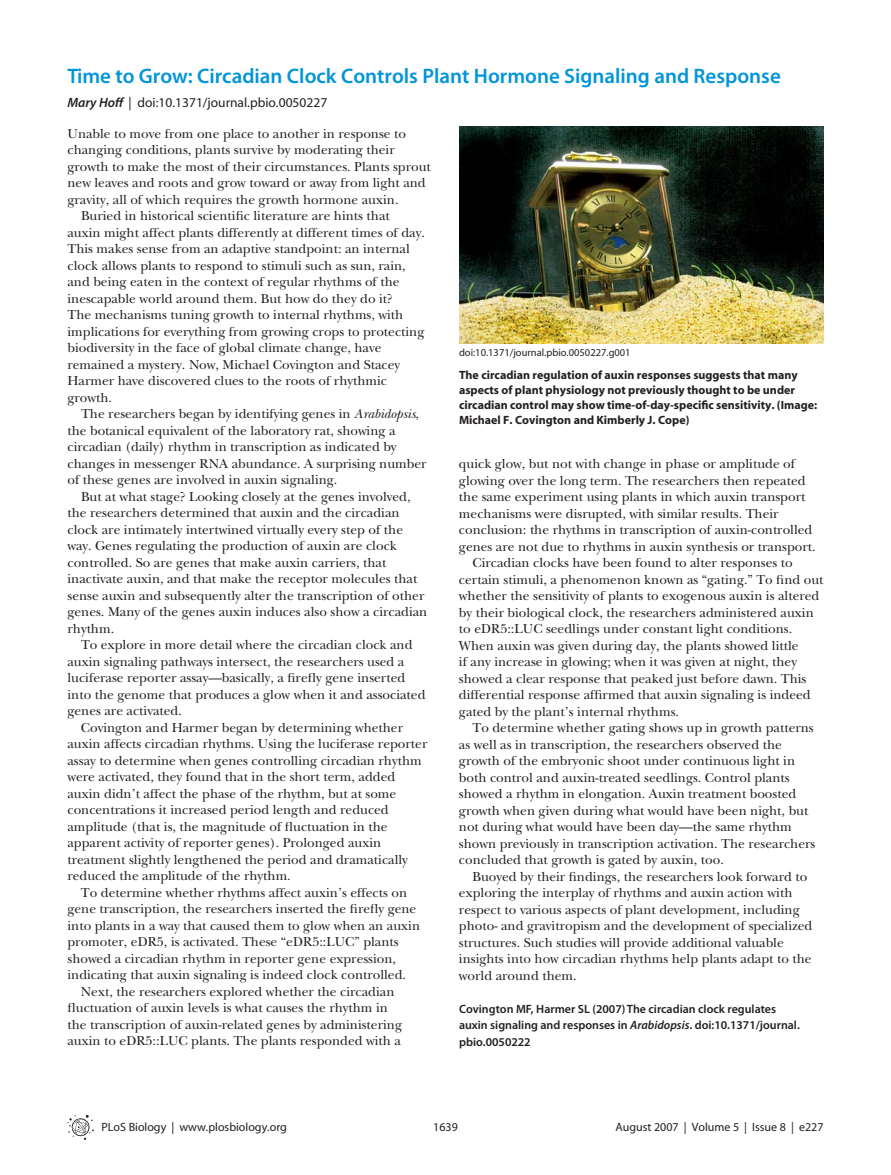
<style>
.page{position:relative;width:891px;height:1175px;background:#fff}
.page>*{position:absolute;margin:0;border:0;box-sizing:border-box;transform-origin:0 0}
.t1{font:600 21px "P Lo S Sans";color:#0095d9}
.t2{font:500 13.5px "PLB Iserif";color:#231f20}
.t3{font:13.5px "P Lo S Sans";color:#231f20}
.t4{font:700 12px/15px "P Lo S Sans";color:#231f20}
.t5{font:600 12px/16.5px "P Lo S Sans";color:#231f20}
.t6{font:12px "P Lo S Sans";color:#231f20}
.t7{font:10.5px "P Lo S Sans";color:#231f20}
.s1{font-weight:600;font-style:italic}
.s2{font-style:italic}
</style>
<div class="page">
<svg style="left:68px;top:1115px;width:26px;height:24px"></svg>
<img style="left:459px;top:127px;width:365px;height:217px">
<h1 class="t1" style="left:68px;top:68px;width:715px">Time to Grow: Circadian Clock Controls Plant Hormone Signaling and Response</h1>
<p class="t3" style="left:68px;top:97px;width:261px"><span class="s1">Mary Hoff</span> | doi:10.1371/journal.pbio.0050227</p>
<p class="t2" style="left:68px;top:127px;width:340px">Unable to move from one place to another in response to</p>
<p class="t2" style="left:68px;top:144px;width:329px">changing conditions, plants survive by moderating their</p>
<p class="t2" style="left:68px;top:160px;width:365px">growth to make the most of their circumstances. Plants sprout</p>
<p class="t2" style="left:68px;top:177px;width:360px">new leaves and roots and grow toward or away from light and</p>
<p class="t2" style="left:68px;top:193px;width:333px">gravity, all of which requires the growth hormone auxin.</p>
<p class="t2" style="left:81px;top:210px;width:310px">Buried in historical scientific literature are hints that</p>
<p class="t2" style="left:68px;top:226px;width:359px">auxin might affect plants differently at different times of day.</p>
<p class="t2" style="left:68px;top:243px;width:344px">This makes sense from an adaptive standpoint: an internal</p>
<p class="t2" style="left:68px;top:259px;width:340px">clock allows plants to respond to stimuli such as sun, rain,</p>
<p class="t2" style="left:68px;top:276px;width:334px">and being eaten in the context of regular rhythms of the</p>
<p class="t2" style="left:68px;top:292px;width:327px">inescapable world around them. But how do they do it?</p>
<p class="t2" style="left:68px;top:309px;width:337px">The mechanisms tuning growth to internal rhythms, with</p>
<p class="t2" style="left:68px;top:325px;width:358px">implications for everything from growing crops to protecting</p>
<p class="t2" style="left:68px;top:342px;width:316px">biodiversity in the face of global climate change, have</p>
<p class="t2" style="left:68px;top:358px;width:334px">remained a mystery. Now, Michael Covington and Stacey</p>
<p class="t2" style="left:68px;top:375px;width:321px">Harmer have discovered clues to the roots of rhythmic</p>
<p class="t2" style="left:68px;top:391px;width:46px">growth.</p>
<p class="t2" style="left:81px;top:408px;width:340px">The researchers began by identifying genes in <span class="s2">Arabidopsis</span>,</p>
<p class="t2" style="left:68px;top:424px;width:330px">the botanical equivalent of the laboratory rat, showing a</p>
<p class="t2" style="left:68px;top:441px;width:331px">circadian (daily) rhythm in transcription as indicated by</p>
<p class="t2" style="left:68px;top:457px;width:361px">changes in messenger RNA abundance. A surprising number</p>
<p class="t2" style="left:68px;top:474px;width:272px">of these genes are involved in auxin signaling.</p>
<p class="t2" style="left:81px;top:490px;width:331px">But at what stage? Looking closely at the genes involved,</p>
<p class="t2" style="left:68px;top:507px;width:334px">the researchers determined that auxin and the circadian</p>
<p class="t2" style="left:68px;top:523px;width:337px">clock are intimately intertwined virtually every step of the</p>
<p class="t2" style="left:68px;top:540px;width:331px">way. Genes regulating the production of auxin are clock</p>
<p class="t2" style="left:68px;top:556px;width:320px">controlled. So are genes that make auxin carriers, that</p>
<p class="t2" style="left:68px;top:573px;width:351px">inactivate auxin, and that make the receptor molecules that</p>
<p class="t2" style="left:68px;top:589px;width:358px">sense auxin and subsequently alter the transcription of other</p>
<p class="t2" style="left:68px;top:606px;width:361px">genes. Many of the genes auxin induces also show a circadian</p>
<p class="t2" style="left:68px;top:622px;width:48px">rhythm.</p>
<p class="t2" style="left:81px;top:639px;width:333px">To explore in more detail where the circadian clock and</p>
<p class="t2" style="left:68px;top:655px;width:338px">auxin signaling pathways intersect, the researchers used a</p>
<p class="t2" style="left:68px;top:672px;width:339px">luciferase reporter assay—basically, a firefly gene inserted</p>
<p class="t2" style="left:67px;top:688px;width:360px">into the genome that produces a glow when it and associated</p>
<p class="t2" style="left:67px;top:705px;width:116px">genes are activated.</p>
<p class="t2" style="left:81px;top:721px;width:324px">Covington and Harmer began by determining whether</p>
<p class="t2" style="left:67px;top:738px;width:361px">auxin affects circadian rhythms. Using the luciferase reporter</p>
<p class="t2" style="left:67px;top:754px;width:356px">assay to determine when genes controlling circadian rhythm</p>
<p class="t2" style="left:67px;top:771px;width:329px">were activated, they found that in the short term, added</p>
<p class="t2" style="left:67px;top:787px;width:330px">auxin didn’t affect the phase of the rhythm, but at some</p>
<p class="t2" style="left:67px;top:804px;width:323px">concentrations it increased period length and reduced</p>
<p class="t2" style="left:67px;top:820px;width:322px">amplitude (that is, the magnitude of fluctuation in the</p>
<p class="t2" style="left:67px;top:837px;width:315px">apparent activity of reporter genes). Prolonged auxin</p>
<p class="t2" style="left:67px;top:853px;width:342px">treatment slightly lengthened the period and dramatically</p>
<p class="t2" style="left:67px;top:870px;width:225px">reduced the amplitude of the rhythm.</p>
<p class="t2" style="left:81px;top:886px;width:328px">To determine whether rhythms affect auxin’s effects on</p>
<p class="t2" style="left:67px;top:903px;width:350px">gene transcription, the researchers inserted the firefly gene</p>
<p class="t2" style="left:67px;top:919px;width:354px">into plants in a way that caused them to glow when an auxin</p>
<p class="t2" style="left:67px;top:936px;width:333px">promoter, eDR5, is activated. These “eDR5::LUC” plants</p>
<p class="t2" style="left:67px;top:952px;width:330px">showed a circadian rhythm in reporter gene expression,</p>
<p class="t2" style="left:67px;top:969px;width:340px">indicating that auxin signaling is indeed clock controlled.</p>
<p class="t2" style="left:81px;top:985px;width:315px">Next, the researchers explored whether the circadian</p>
<p class="t2" style="left:67px;top:1002px;width:322px">fluctuation of auxin levels is what causes the rhythm in</p>
<p class="t2" style="left:67px;top:1018px;width:336px">the transcription of auxin-related genes by administering</p>
<p class="t2" style="left:67px;top:1035px;width:335px">auxin to eDR5::LUC plants. The plants responded with a</p>
<p class="t7" style="left:459px;top:349px;width:173px">doi:10.1371/journal.pbio.0050227.g001</p>
<p class="t4" style="left:459px;top:368px;width:360px">The circadian regulation of auxin responses suggests that many aspects of plant physiology not previously thought to be under circadian control may show time-of-day-specific sensitivity. (Image:<br>Michael F. Covington and Kimberly J. Cope)</p>
<p class="t2" style="left:459px;top:458px;width:338px">quick glow, but not with change in phase or amplitude of</p>
<p class="t2" style="left:459px;top:474px;width:348px">glowing over the long term. The researchers then repeated</p>
<p class="t2" style="left:459px;top:491px;width:348px">the same experiment using plants in which auxin transport</p>
<p class="t2" style="left:459px;top:507px;width:321px">mechanisms were disrupted, with similar results. Their</p>
<p class="t2" style="left:459px;top:524px;width:355px">conclusion: the rhythms in transcription of auxin-controlled</p>
<p class="t2" style="left:459px;top:540px;width:358px">genes are not due to rhythms in auxin synthesis or transport.</p>
<p class="t2" style="left:472px;top:557px;width:322px">Circadian clocks have been found to alter responses to</p>
<p class="t2" style="left:459px;top:573px;width:366px">certain stimuli, a phenomenon known as “gating.” To find out</p>
<p class="t2" style="left:459px;top:590px;width:362px">whether the sensitivity of plants to exogenous auxin is altered</p>
<p class="t2" style="left:459px;top:606px;width:356px">by their biological clock, the researchers administered auxin</p>
<p class="t2" style="left:459px;top:623px;width:335px">to eDR5::LUC seedlings under constant light conditions.</p>
<p class="t2" style="left:459px;top:639px;width:341px">When auxin was given during day, the plants showed little</p>
<p class="t2" style="left:459px;top:656px;width:340px">if any increase in glowing; when it was given at night, they</p>
<p class="t2" style="left:459px;top:672px;width:349px">showed a clear response that peaked just before dawn. This</p>
<p class="t2" style="left:459px;top:689px;width:353px">differential response affirmed that auxin signaling is indeed</p>
<p class="t2" style="left:459px;top:705px;width:222px">gated by the plant’s internal rhythms.</p>
<p class="t2" style="left:472px;top:722px;width:343px">To determine whether gating shows up in growth patterns</p>
<p class="t2" style="left:459px;top:738px;width:324px">as well as in transcription, the researchers observed the</p>
<p class="t2" style="left:459px;top:755px;width:338px">growth of the embryonic shoot under continuous light in</p>
<p class="t2" style="left:459px;top:771px;width:332px">both control and auxin-treated seedlings. Control plants</p>
<p class="t2" style="left:459px;top:788px;width:339px">showed a rhythm in elongation. Auxin treatment boosted</p>
<p class="t2" style="left:459px;top:804px;width:351px">growth when given during what would have been night, but</p>
<p class="t2" style="left:459px;top:821px;width:334px">not during what would have been day—the same rhythm</p>
<p class="t2" style="left:459px;top:837px;width:358px">shown previously in transcription activation. The researchers</p>
<p class="t2" style="left:459px;top:854px;width:266px">concluded that growth is gated by auxin, too.</p>
<p class="t2" style="left:472px;top:870px;width:336px">Buoyed by their findings, the researchers look forward to</p>
<p class="t2" style="left:459px;top:887px;width:335px">exploring the interplay of rhythms and auxin action with</p>
<p class="t2" style="left:459px;top:903px;width:342px">respect to various aspects of plant development, including</p>
<p class="t2" style="left:459px;top:920px;width:355px">photo- and gravitropism and the development of specialized</p>
<p class="t2" style="left:459px;top:936px;width:326px">structures. Such studies will provide additional valuable</p>
<p class="t2" style="left:459px;top:953px;width:354px">insights into how circadian rhythms help plants adapt to the</p>
<p class="t2" style="left:459px;top:969px;width:119px">world around them.</p>
<p class="t5" style="left:459px;top:1001px;width:342px">Covington MF, Harmer SL (2007) The circadian clock regulates auxin signaling and responses in <span class="s2">Arabidopsis</span>. doi:10.1371/journal. pbio.0050222</p>
<p class="t6" style="left:102px;top:1122px;width:187px">PLoS Biology | www.plosbiology.org</p>
<p class="t6" style="left:433px;top:1122px;width:26px">1639</p>
<p class="t6" style="left:616px;top:1122px;width:209px">August 2007 | Volume 5 | Issue 8 | e227</p>
</div>
